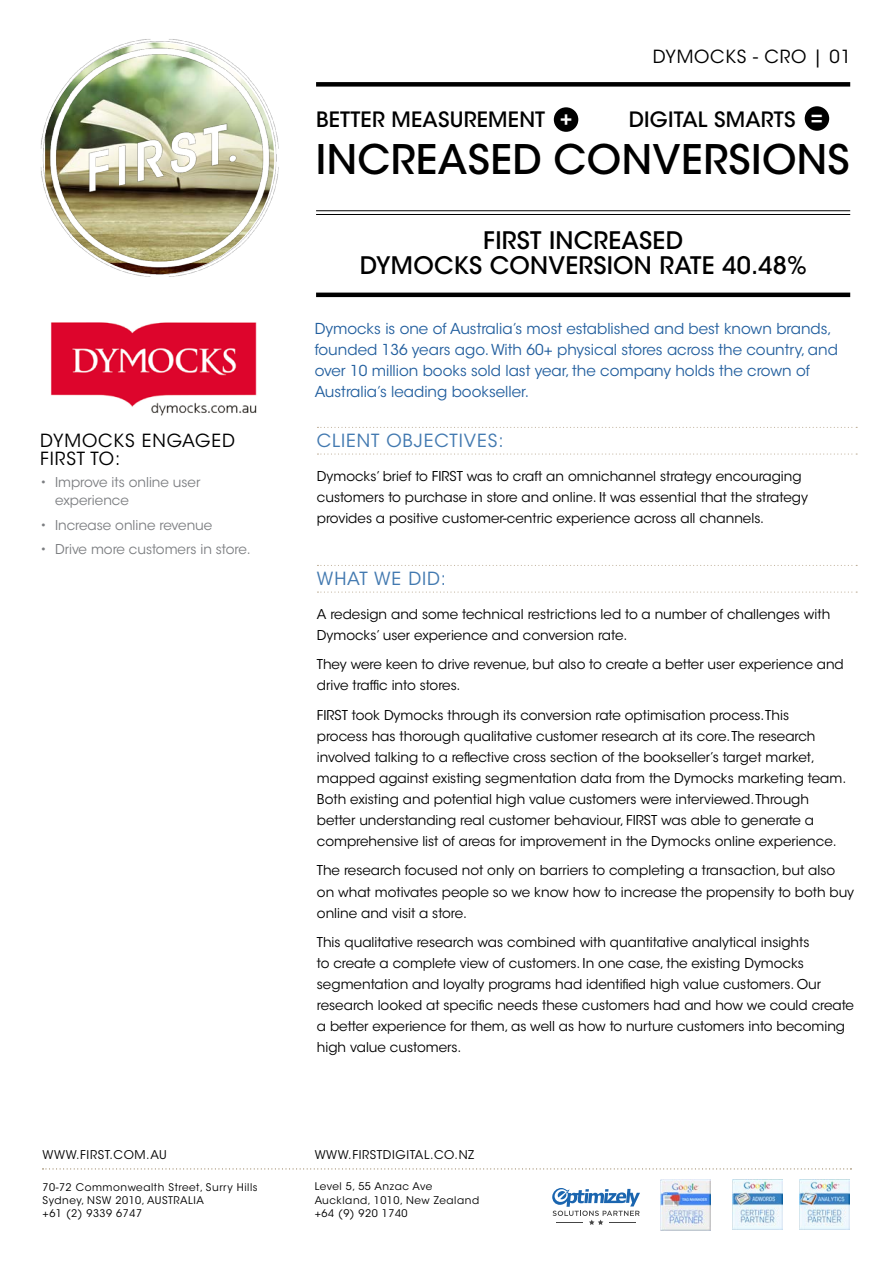
<style>
.page{position:relative;width:893px;height:1263px;background:#fff}
.page>*{position:absolute;margin:0;border:0;box-sizing:border-box;transform-origin:0 0}
.t1{font:500 40.5px "ITC Avant Garde Std";letter-spacing:.01em;color:#000}
.t2{font:500 24px/25.5px "ITC Avant Garde Std";letter-spacing:.01em;color:#000;text-align:center}
.t3{font:500 21.15px "Gotham";color:#fff}
.t4{font:500 21px "ITC Avant Garde Std";letter-spacing:.01em;color:#000}
.t5{font:18px/18px "ITC Avant Garde Std";letter-spacing:.045em;color:#000}
.t6{font:18px "ITC Avant Garde Std";letter-spacing:.05em;color:#4279b0}
.t7{font:15px/21px "ITC Avant Garde Std";color:#215e9e}
.t8{font:13.5px/21px "ITC Avant Garde Std";color:#000}
.t9{font:13.5px/18px "ITC Avant Garde Std";color:#7c7e81}
.t10{font:12px "ITC Avant Garde Std";letter-spacing:.05em;color:#000}
.t11{font:11.25px/15px "ITC Avant Garde Std";color:#000}
.t12{font:10.5px/13.2px "ITC Avant Garde Std";letter-spacing:.05em;color:#000}
</style>
<div class="page">
<svg style="left:43px;top:1168px;width:808px;height:1px"></svg>
<img style="left:733px;top:1179px;width:50px;height:50px">
<img style="left:800px;top:1179px;width:50px;height:50px">
<img style="left:660px;top:1179px;width:51px;height:51px">
<svg style="left:552px;top:1188px;width:88px;height:37px"></svg>
<svg style="left:317px;top:427px;width:540px;height:1px"></svg>
<svg style="left:317px;top:453px;width:540px;height:2px"></svg>
<svg style="left:317px;top:565px;width:540px;height:1px"></svg>
<svg style="left:317px;top:591px;width:540px;height:2px"></svg>
<img style="left:51px;top:322px;width:206px;height:94px">
<hr style="left:316px;top:210px;width:534px;height:1px;background:#000">
<hr style="left:316px;top:214px;width:534px;height:1px;background:#000">
<div style="left:316px;top:82px;width:534px;height:5px;background:#000"></div>
<hr style="left:316px;top:293px;width:534px;height:4px;background:#000">
<div style="left:554px;top:107px;width:24px;height:25px;background:#000;border-radius:50%"></div>
<div style="left:805px;top:106px;width:24px;height:25px;background:#000;border-radius:50%"></div>
<img style="left:41px;top:39px;width:238px;height:238px">
<h3 class="t5" style="left:653px;top:48px;width:200px">DYMOCKS - CRO | 01</h3>
<h3 class="t4" style="left:316px;top:106px;width:231px">BETTER MEASUREMENT</h3>
<h3 class="t4" style="left:629px;top:106px;width:168px">DIGITAL SMARTS</h3>
<h3 class="t3" style="left:559px;top:105px;width:15px">+</h3>
<h3 class="t3" style="left:810px;top:104px;width:15px">=</h3>
<h1 class="t1" style="left:316px;top:134px;width:536px">INCREASED CONVERSIONS</h1>
<h2 class="t2" style="left:360px;top:227px;width:448px">FIRST INCREASED<br>DYMOCKS CONVERSION RATE 40.48%</h2>
<h3 class="t5" style="left:40px;top:432px;width:196px">DYMOCKS ENGAGED<br>FIRST TO:</h3>
<p class="t9" style="left:55px;top:474px;width:147px;text-indent:-15px">• Improve its online user experience</p>
<p class="t9" style="left:40px;top:516px;width:174px">• Increase online revenue</p>
<p class="t9" style="left:40px;top:540px;width:212px">• Drive more customers in store.</p>
<p class="t7" style="left:315px;top:318px;width:525px">Dymocks is one of Australia’s most established and best known brands, founded 136 years ago. With 60+ physical stores across the country, and over 10 million books sold last year, the company holds the crown of Australia’s leading bookseller.</p>
<h3 class="t6" style="left:317px;top:430px;width:188px">CLIENT OBJECTIVES:</h3>
<p class="t8" style="left:317px;top:466px;width:492px">Dymocks’ brief to FIRST was to craft an omnichannel strategy encouraging customers to purchase in store and online. It was essential that the strategy provides a positive customer-centric experience across all channels.</p>
<h3 class="t6" style="left:317px;top:568px;width:131px">WHAT WE DID:</h3>
<p class="t8" style="left:317px;top:604px;width:515px">A redesign and some technical restrictions led to a number of challenges with<br>Dymocks’ user experience and conversion rate.</p>
<p class="t8" style="left:317px;top:654px;width:528px">They were keen to drive revenue, but also to create a better user experience and drive traffic into stores.</p>
<p class="t8" style="left:317px;top:705px;width:531px">FIRST took Dymocks through its conversion rate optimisation process. This<br>process has thorough qualitative customer research at its core. The research involved talking to a reflective cross section of the bookseller’s target market, mapped against existing segmentation data from the Dymocks marketing team.<br>Both existing and potential high value customers were interviewed. Through better understanding real customer behaviour, FIRST was able to generate a comprehensive list of areas for improvement in the Dymocks online experience.</p>
<p class="t8" style="left:317px;top:860px;width:539px">The research focused not only on barriers to completing a transaction, but also on what motivates people so we know how to increase the propensity to both buy online and visit a store.</p>
<p class="t8" style="left:317px;top:932px;width:539px">This qualitative research was combined with quantitative analytical insights<br>to create a complete view of customers. In one case, the existing Dymocks segmentation and loyalty programs had identified high value customers. Our research looked at specific needs these customers had and how we could create a better experience for them, as well as how to nurture customers into becoming high value customers.</p>
<p class="t10" style="left:43px;top:1148px;width:126px">WWW.FIRST.COM.AU</p>
<p class="t10" style="left:382px;top:1147px;width:59px">.COM.AU</p>
<p class="t12" style="left:43px;top:1180px;width:216px">70-72 Commonwealth Street, Surry Hills<br>Sydney, NSW 2010, AUSTRALIA<br>+61 (2) 9339 6747</p>
<p class="t10" style="left:111px;top:1147px;width:93px">DIGITAL.CO.NZ</p>
<p class="t10" style="left:315px;top:1147px;width:161px">WWW.FIRSTDIGITAL.CO.NZ</p>
<p class="t12" style="left:315px;top:1180px;width:166px">Level 5, 55 Anzac Ave<br>Auckland, 1010, New Zealand +64 (9) 920 1740</p>
<p class="t11" style="left:43px;top:1177px;width:226px">Level 5, 55 Anzac Avenue, PO Box 106 357<br>Auckland 1010, New Zealand<br>+64 (9) 920 1740</p>
<p class="t11" style="left:315px;top:1177px;width:194px">Level 2, 181 Riley Street, Darlinghurst<br>Sydney NSW 2010, Australia<br>+61 (2) 9339 6747</p>
</div>
